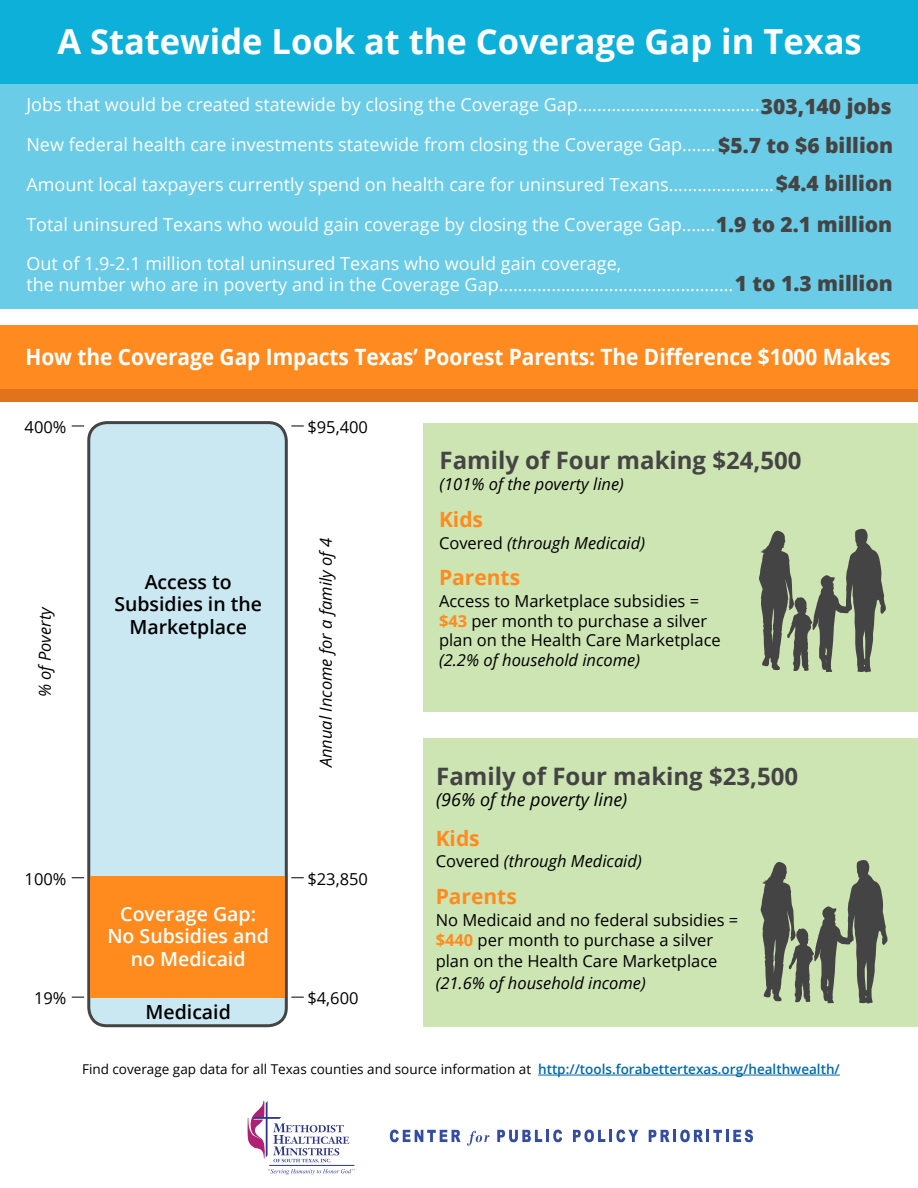
<style>
.page{position:relative;width:918px;height:1188px;background:#fff}
.page>*{position:absolute;margin:0;border:0;box-sizing:border-box;transform-origin:0 0}
.t1{font:700 34.5px "Open Sans";color:#fff}
.t2{font:700 24px "Open Sans";color:#454545}
.t3{font:700 24px "Open Sans";color:#454444}
.t4{font:700 22.5px "Open Sans";color:#fff;scale:.93 1}
.t5{font:800 21px "Open Sans";color:#454444}
.t6{font:700 21px "Open Sans";color:#ff8b1e}
.t7{font:600 19.5px/22.5px "Open Sans";color:#000;text-align:center}
.t8{font:600 19.5px/22.5px "Open Sans";color:#fff;text-align:center}
.t9{font:18px/20.2px "Open Sans";color:#fffffe}
.t10{font:18px "Open Sans";color:#fff}
.t11{font:italic 18px "Open Sans";color:#000}
.t12{font:16.5px/19.5px "Open Sans";color:#000}
.t13{font:italic 16.5px "Open Sans";color:#000}
.t14{font:13.5px "Open Sans";color:#000}
.s1{font-style:normal}
.s2{font-weight:700;color:#ff8b1e}
.s3{font-weight:600;color:#0069aa}
</style>
<div class="page">
<div style="left:423px;top:423px;width:495px;height:288px;background:#cde4b3"></div>
<svg style="left:759px;top:529px;width:127px;height:143px"></svg>
<div style="left:423px;top:738px;width:495px;height:288px;background:#cde4b3"></div>
<svg style="left:760px;top:860px;width:128px;height:144px"></svg>
<div style="left:0;top:325px;width:918px;height:76px;background:#e0731c"></div>
<div style="left:0;top:325px;width:918px;height:63px;background:#ff8a1f"></div>
<div style="left:89px;top:423px;width:197px;height:603px;background:#cae8f2;border-radius:18px"></div>
<div style="left:87px;top:421px;width:201px;height:606px;border:3px solid #454444;border-radius:18px"></div>
<div style="left:90px;top:877px;width:195px;height:121px;background:#ff8b1e"></div>
<svg style="left:72px;top:997px;width:12px;height:1px"></svg>
<svg style="left:291px;top:997px;width:13px;height:1px"></svg>
<svg style="left:72px;top:877px;width:12px;height:1px"></svg>
<svg style="left:291px;top:877px;width:13px;height:1px"></svg>
<svg style="left:72px;top:426px;width:12px;height:1px"></svg>
<svg style="left:291px;top:426px;width:13px;height:1px"></svg>
<div style="left:0;top:84px;width:918px;height:225px;background:#6acce7"></div>
<hr style="left:538px;top:1075px;width:302px;height:1px;background:#0069aa">
<div style="left:0;top:0;width:918px;height:84px;background:#0cb0d8"></div>
<svg style="left:248px;top:1101px;width:101px;height:62px"></svg>
<svg style="left:268px;top:1169px;width:86px;height:6px"></svg>
<hr style="left:269px;top:1165px;width:85px;height:1px;background:#2c3588">
<svg style="left:390px;top:1130px;width:71px;height:12px"></svg>
<svg style="left:467px;top:1131px;width:23px;height:15px"></svg>
<svg style="left:497px;top:1130px;width:65px;height:12px"></svg>
<svg style="left:573px;top:1130px;width:65px;height:12px"></svg>
<svg style="left:649px;top:1130px;width:104px;height:12px"></svg>
<h1 class="t1" style="left:57px;top:17px;width:806px">A Statewide Look at the Coverage Gap in Texas</h1>
<p class="t5" style="left:761px;top:90px;width:132px">303,140 jobs</p>
<p class="t10" style="left:26px;top:93px;width:735px">Jobs that would be created statewide by closing the Coverage Gap......................................</p>
<p class="t9" style="left:26px;top:134px;width:691px">New federal health care investments statewide from closing the Coverage Gap.......</p>
<p class="t9" style="left:26px;top:174px;width:749px">Amount local taxpayers currently spend on health care for uninsured Texans......................</p>
<p class="t9" style="left:26px;top:214px;width:690px">Total uninsured Texans who would gain coverage by closing the Coverage Gap.......</p>
<p class="t9" style="left:26px;top:253px;width:709px">Out of 1.9-2.1 million total uninsured Texans who would gain coverage,<br>the number who are in poverty and in the Coverage Gap.................................................</p>
<p class="t5" style="left:718px;top:130px;width:177px">$5.7 to $6 billion</p>
<p class="t5" style="left:776px;top:168px;width:118px">$4.4 billion</p>
<p class="t5" style="left:716px;top:208px;width:178px">1.9 to 2.1 million</p>
<p class="t5" style="left:735px;top:268px;width:160px">1 to 1.3 million</p>
<p class="t4" style="left:25px;top:341px;width:932px">How the Coverage Gap Impacts Texas’ Poorest Parents: The Difference $1000 Makes</p>
<p class="t12" style="left:25px;top:417px;width:43px">400%</p>
<p class="t12" style="left:307px;top:417px;width:62px">$95,400</p>
<p class="t13" style="left:34px;top:697px;width:94px;rotate:-90deg">% ofPoverty</p>
<p class="t12" style="left:25px;top:868px;width:43px">100%</p>
<p class="t7" style="left:114px;top:570px;width:149px">Access to<br>Subsidies in the<br>Marketplace</p>
<p class="t13" style="left:315px;top:767px;width:230px;rotate:-90deg">Annual Income for a family of4</p>
<p class="t8" style="left:107px;top:902px;width:163px">Coverage Gap:<br>No Subsidies and no Medicaid</p>
<p class="t12" style="left:307px;top:868px;width:62px">$23,850</p>
<p class="t12" style="left:34px;top:988px;width:34px">19%</p>
<p class="t12" style="left:307px;top:988px;width:53px">$4,600</p>
<p class="t7" style="left:146px;top:1001px;width:87px">Medicaid</p>
<h2 class="t2" style="left:440px;top:443px;width:364px">Family of Four making $24,500</h2>
<p class="t13" style="left:440px;top:473px;width:186px">(101% of the poverty line)</p>
<p class="t6" style="left:439px;top:504px;width:46px">Kids</p>
<p class="t13" style="left:439px;top:531px;width:208px"><span class="s1">Covered</span> (through Medicaid)</p>
<p class="t6" style="left:439px;top:563px;width:83px">Parents</p>
<p class="t12" style="left:439px;top:591px;width:283px">Access to Marketplace subsidies = <span class="s2">$43</span> per month to purchase a silver plan on the Health Care Marketplace</p>
<p class="t13" style="left:439px;top:648px;width:203px">(2.2% of household income)</p>
<h2 class="t3" style="left:436px;top:760px;width:364px">Family of Four making $23,500</h2>
<p class="t11" style="left:436px;top:787px;width:193px">(96% of the poverty line)</p>
<p class="t6" style="left:436px;top:823px;width:46px">Kids</p>
<p class="t13" style="left:436px;top:850px;width:208px"><span class="s1">Covered</span> (through Medicaid)</p>
<p class="t6" style="left:436px;top:882px;width:83px">Parents</p>
<p class="t12" style="left:436px;top:910px;width:304px">No Medicaid and no federal subsidies = <span class="s2">$440</span> per month to purchase a silver</p>
<p class="t12" style="left:436px;top:951px;width:283px">plan on the Health Care Marketplace</p>
<p class="t13" style="left:436px;top:972px;width:212px">(21.6% of household income)</p>
<p class="t14" style="left:82px;top:1060px;width:759px">Find coverage gap data for all Texas counties and source information at <span class="s3">http://tools.forabettertexas.org/healthwealth/</span></p>
</div>
